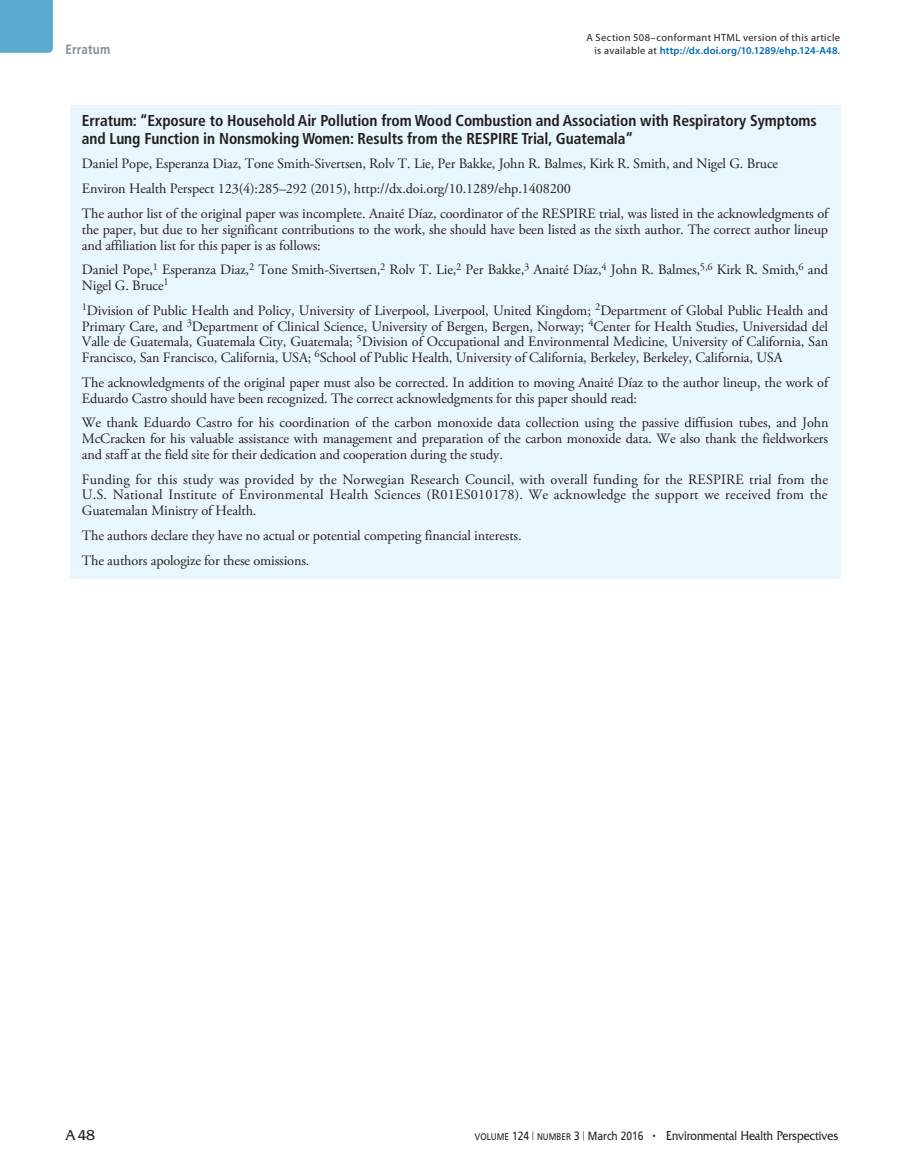
<style>
.page{position:relative;width:905px;height:1175px;background:#fff}
.page>*{position:absolute;margin:0;border:0;box-sizing:border-box;transform-origin:0 0}
.t1{font:700 condensed 15.75px/18px "Frutiger LT Std";letter-spacing:-.005em;color:#231f20}
.t2{font:15px "Friz Quadrata Std";color:#231f20}
.t3{font:14.25px/15.8px "Adobe Garamond Pro";letter-spacing:-.01em;color:#231f20}
.t4{font:13.5px "Friz Quadrata Std";color:#231f20;scale:.85 1}
.t5{font:700 13.5px "Frutiger LT Std";letter-spacing:.025em;color:#818f98;scale:.85 1}
.t6{font:10.5px/13.5px "Myriad Pro";letter-spacing:.035em;color:#231f20;text-align:right}
.s1{font-weight:600;color:#006bb2}
.s2{font-family:"Frutiger LT Std Roman SC800";font-size:9.6px}
.s3{font-family:"Frutiger LT Std";font-size:12px}
.s4{font-family:"Frutiger LT Std";font-weight:300;font-size:9px}
.s5{font-size:12px}
</style>
<div class="page">
<div style="left:0;top:0;width:53px;height:53px;background:#59accd"></div>
<div style="left:70px;top:105px;width:770px;height:473px;background:#e8f6fd"></div>
<p class="t5" style="left:65px;top:41px;width:55px">Erratum</p>
<p class="t6" style="left:586px;top:30px;width:255px">A Section 508–conformant HTML version of this article is available at <span class="s1">http://dx.doi.org/10.1289/ehp.124-A48</span>.</p>
<p class="t1" style="left:82px;top:111px;width:736px">Erratum: “Exposure to Household Air Pollution from Wood Combustion and Association with Respiratory Symptoms and Lung Function in Nonsmoking Women: Results from the RESPIRE Trial, Guatemala”</p>
<p class="t3" style="left:82px;top:152px;width:747px;line-height:24.8px">Daniel Pope, Esperanza Diaz, Tone Smith-Sivertsen, Rolv T. Lie, Per Bakke, John R. Balmes, Kirk R. Smith, and Nigel G. Bruce<br>Environ Health Perspect 123(4):285–292 (2015), http://dx.doi.org/10.1289/ehp.1408200<br>The author list of the original paper was incomplete. Anaité Díaz, coordinator of the RESPIRE trial, was listed in the acknowledgments of</p>
<p class="t3" style="left:82px;top:222px;width:747px">the paper, but due to her significant contributions to the work, she should have been listed as the sixth author. The correct author lineup and affiliation list for this paper is as follows:</p>
<p class="t3" style="left:82px;top:262px;width:747px">Daniel Pope,<sup>1</sup> Esperanza Diaz,<sup>2</sup> Tone Smith-Sivertsen,<sup>2</sup> Rolv T. Lie,<sup>2</sup> Per Bakke,<sup>3</sup> Anaité Díaz,<sup>4</sup> John R. Balmes,<sup>5,6</sup> Kirk R. Smith,<sup>6</sup> and<br>Nigel G. Bruce<sup>1</sup></p>
<p class="t3" style="left:82px;top:303px;width:747px;text-align:justify"><sup>1</sup>Division of Public Health and Policy, University of Liverpool, Liverpool, United Kingdom; <sup>2</sup>Department of Global Public Health and Primary Care, and <sup>3</sup>Department of Clinical Science, University of Bergen, Bergen, Norway; <sup>4</sup>Center for Health Studies, Universidad del Valle de Guatemala, Guatemala City, Guatemala; <sup>5</sup>Division of Occupational and Environmental Medicine, University of California, San Francisco, San Francisco, California, USA; <sup>6</sup>School of Public Health, University of California, Berkeley, Berkeley, California, USA</p>
<p class="t3" style="left:82px;top:375px;width:747px">The acknowledgments of the original paper must also be corrected. In addition to moving Anaité Díaz to the author lineup, the work of<br>Eduardo Castro should have been recognized. The correct acknowledgments for this paper should read:</p>
<p class="t3" style="left:82px;top:415px;width:748px;text-align:justify">We thank Eduardo Castro for his coordination of the carbon monoxide data collection using the passive diffusion tubes, and John McCracken for his valuable assistance with management and preparation of the carbon monoxide data. We also thank the fieldworkers and staff at the field site for their dedication and cooperation during the study.</p>
<p class="t3" style="left:82px;top:472px;width:747px;text-align:justify">Funding for this study was provided by the Norwegian Research Council, with overall funding for the RESPIRE trial from the U.S. National Institute of Environmental Health Sciences (R01ES010178). We acknowledge the support we received from the Guatemalan Ministry of Health.</p>
<p class="t3" style="left:82px;top:523px;width:441px;line-height:24.8px">The authors declare they have no actual or potential competing financial interests.<br>The authors apologize for these omissions.</p>
<p class="t2" style="left:65px;top:1126px;width:31px">A48</p>
<p class="t4" style="left:475px;top:1127px;width:429px"><span class="s2">VOLUME</span> <span class="s3">124</span> <span class="s4">|</span> <span class="s2">NUMBER</span> <span class="s3">3</span> <span class="s4">|</span> <span class="s3">March 2016</span> <span class="s5">•</span> Environmental Health Perspectives</p>
</div>
